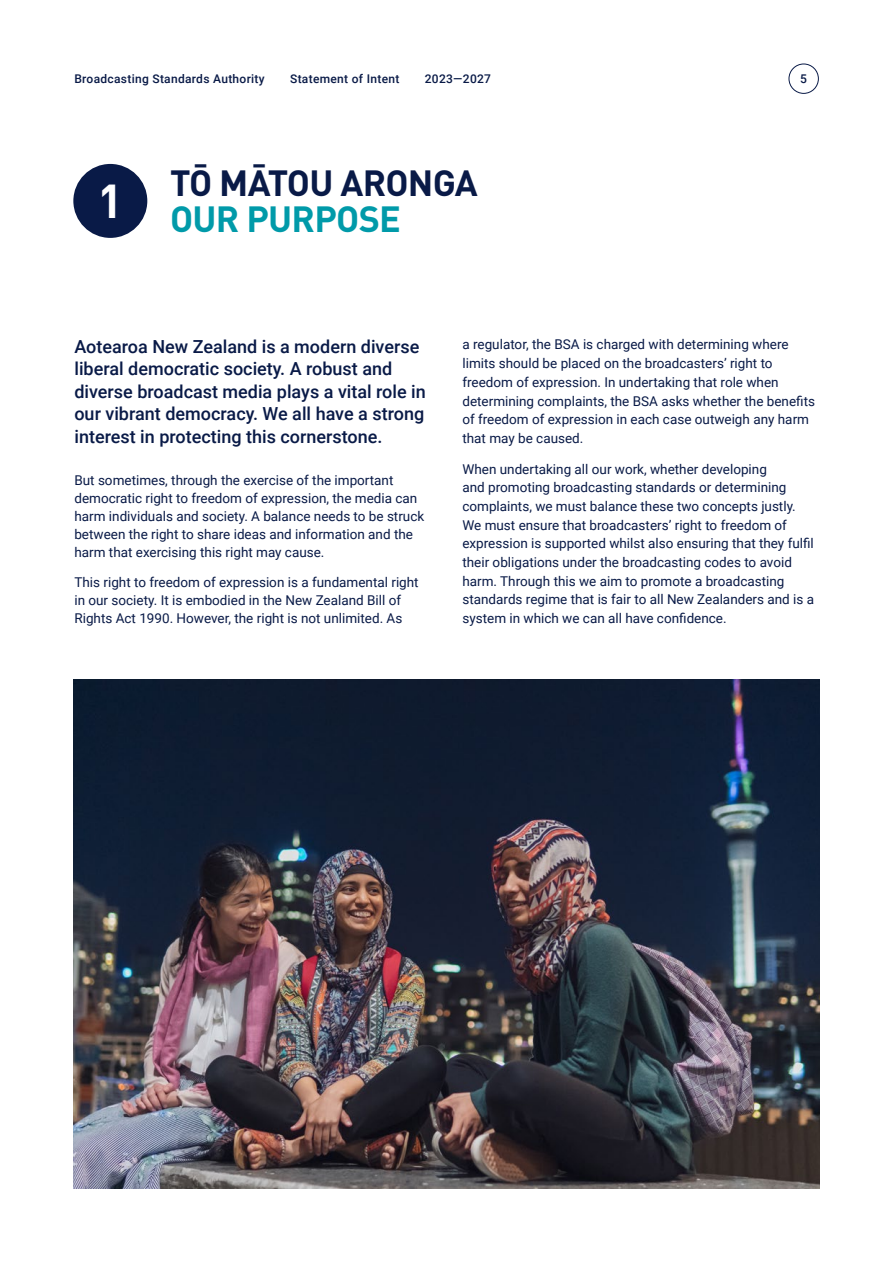
<style>
.page{position:relative;width:893px;height:1263px;background:#fff}
.page>*{position:absolute;margin:0;border:0;box-sizing:border-box;transform-origin:0 0}
.t1{font:700 46.95px "DIN Pro";color:#fff}
.t2{font:700 36px/36px "DIN Pro";letter-spacing:-.02em;color:#091a47}
.intro{font:500 18px/22.5px "Roboto";color:#091a47}
.b1{font:13.5px/18.8px "Roboto";color:#091a47}
.t3{font:500 12px "Roboto";letter-spacing:.025em;color:#091a47}
.s1{color:#009aa9}
</style>
<div class="page">
<div style="left:73px;top:164px;width:74px;height:74px;background:#091a47;border-radius:50%"></div>
<img style="left:74px;top:679px;width:745px;height:509px">
<div style="left:789px;top:64px;width:30px;height:30px;border:1px solid #091a47;border-radius:50%"></div>
<p class="t3" style="left:74px;top:70px;width:192px">Broadcasting Standards Authority</p>
<p class="t3" style="left:290px;top:70px;width:111px">Statement of Intent</p>
<p class="t3" style="left:425px;top:70px;width:68px">2023—2027</p>
<p class="t3" style="left:800px;top:70px;width:8px">5</p>
<p class="t1" style="left:98px;top:169px;width:27px">1</p>
<p class="t2" style="left:170px;top:163px;width:309px">TŌ MĀTOU ARONGA<br><span class="s1">OUR PURPOSE</span></p>
<p class="intro" style="left:74px;top:334px;width:353px">Aotearoa New Zealand is a modern diverse liberal democratic society. A robust and diverse broadcast media plays a vital role in our vibrant democracy. We all have a strong interest in protecting this cornerstone.</p>
<p class="b1" style="left:74px;top:470px;width:351px;line-height:18px">But sometimes, through the exercise of the important democratic right to freedom of expression, the media can harm individuals and society. A balance needs to be struck between the right to share ideas and information and the harm that exercising this right may cause.</p>
<p class="b1" style="left:74px;top:572px;width:346px;line-height:18px">This right to freedom of expression is a fundamental right in our society. It is embodied in the New Zealand Bill of<br>Rights Act 1990. However, the right is not unlimited. As</p>
<p class="b1" style="left:462px;top:335px;width:354px">a regulator, the BSA is charged with determining where limits should be placed on the broadcasters’ right to freedom of expression. In undertaking that role when determining complaints, the BSA asks whether the benefits of freedom of expression in each case outweigh any harm that may be caused.</p>
<p class="b1" style="left:462px;top:459px;width:353px">When undertaking all our work, whether developing<br>and promoting broadcasting standards or determining complaints, we must balance these two concepts justly.<br>We must ensure that broadcasters’ right to freedom of expression is supported whilst also ensuring that they fulfil their obligations under the broadcasting codes to avoid harm. Through this we aim to promote a broadcasting standards regime that is fair to all New Zealanders and is a system in which we can all have confidence.</p>
</div>
